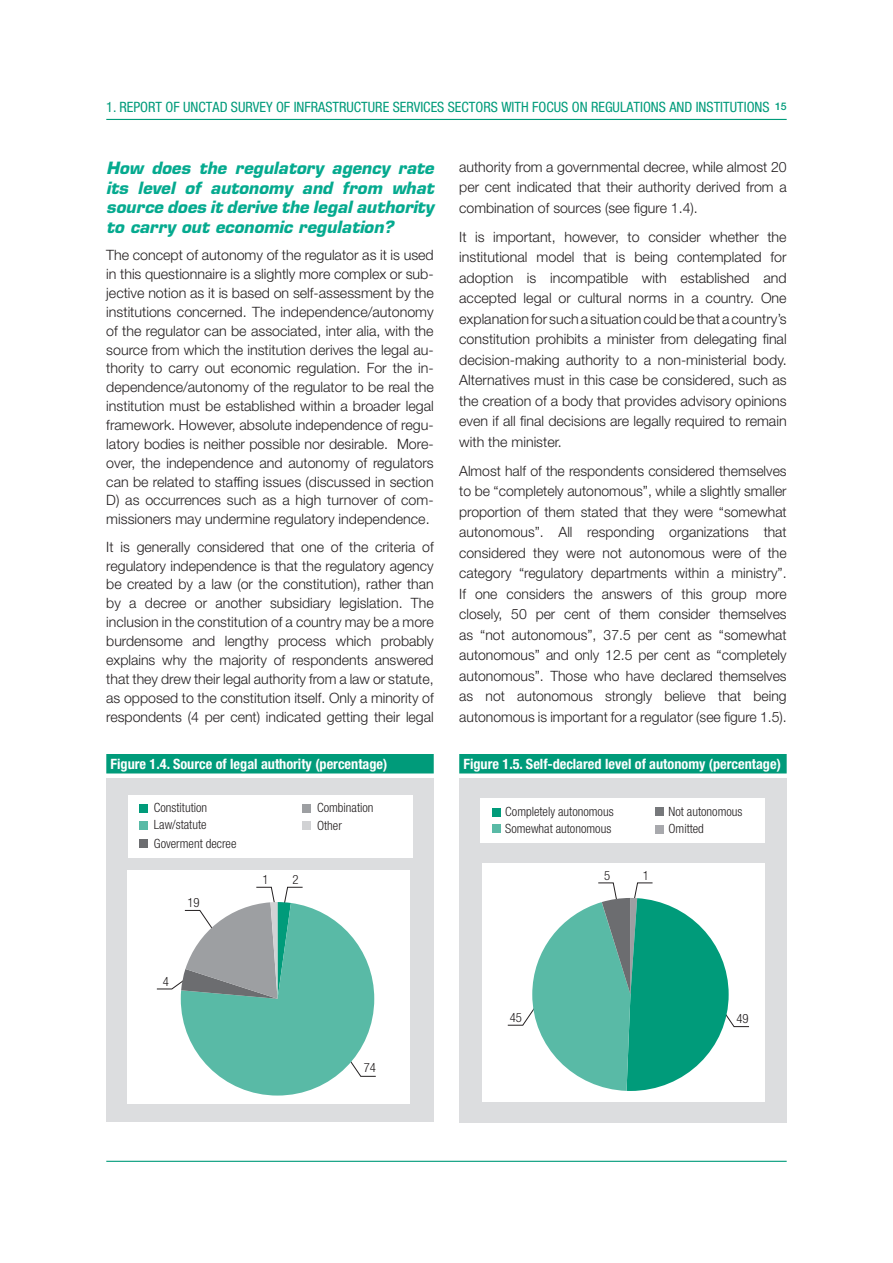
<style>
.page{position:relative;width:893px;height:1263px;background:#fff}
.page>*{position:absolute;margin:0;border:0;box-sizing:border-box;transform-origin:0 0}
.t1{font:italic 700 16.5px/19.6px "Eurostile LT Std";color:#05aa8f;text-align:justify}
.t2{font:300 14.25px/20.5px "Helvetica Neue LT Std";color:#231f20;text-align:justify}
.t3{font:700 condensed 14.25px "Helvetica Neue LT Std";color:#fff}
.t4{font:condensed 14.25px "Helvetica Neue LT Std";color:#009b7a}
.t5{font:300 condensed 12.75px/17.7px "Helvetica Neue LT Std";color:#231f20}
</style>
<div class="page">
<hr style="left:106px;top:119px;width:681px;height:1px;background:#009b7a">
<hr style="left:106px;top:1161px;width:681px;height:1px;background:#009b7a">
<div style="left:106px;top:754px;width:328px;height:19px;background:#009b7a"></div>
<div style="left:106px;top:779px;width:328px;height:343px;background:#dcdddf"></div>
<div style="left:128px;top:795px;width:284px;height:62px;background:#fff"></div>
<div style="left:127px;top:870px;width:283px;height:234px;background:#fff"></div>
<div style="left:139px;top:804px;width:8px;height:9px;background:#009b7a"></div>
<div style="left:139px;top:821px;width:8px;height:9px;background:#59baa6"></div>
<div style="left:139px;top:839px;width:8px;height:9px;background:#6c6d70"></div>
<div style="left:302px;top:804px;width:9px;height:8px;background:#9d9fa2"></div>
<div style="left:302px;top:821px;width:9px;height:9px;background:#d1d2d4"></div>
<svg style="left:156px;top:887px;width:220px;height:208px"></svg>
<div style="left:459px;top:754px;width:328px;height:19px;background:#009b7a"></div>
<div style="left:459px;top:778px;width:328px;height:345px;background:#dcdddf"></div>
<div style="left:480px;top:799px;width:285px;height:44px;background:#fff"></div>
<div style="left:482px;top:863px;width:282px;height:238px;background:#fff"></div>
<div style="left:492px;top:808px;width:8px;height:8px;background:#009b7a"></div>
<div style="left:492px;top:825px;width:8px;height:8px;background:#59baa6"></div>
<div style="left:655px;top:807px;width:8px;height:9px;background:#76787b"></div>
<div style="left:655px;top:825px;width:8px;height:8px;background:#a8a9ad"></div>
<svg style="left:507px;top:882px;width:242px;height:209px"></svg>
<p class="t4" style="left:106px;top:99px;width:682px">1. REPORT OF UNCTAD SURVEY OF INFRASTRUCTURE SERVICES SECTORS WITH FOCUS ON REGULATIONS AND INSTITUTIONS <sup>15</sup></p>
<p class="t1" style="left:106px;top:158px;width:329px">How does the regulatory agency rate its level of autonomy and from what source does it derive the legal authority to carry out economic regulation?</p>
<p class="t2" style="left:106px;top:245px;width:329px;line-height:18.9px">The concept of autonomy of the regulator as it is used in this questionnaire is a slightly more complex or sub&shy;jective notion as it is based on self-assessment by the institutions concerned. The independence/autonomy of the regulator can be associated, inter alia, with the source from which the institution derives the legal au&shy;thority to carry out economic regulation. For the in&shy;dependence/autonomy of the regulator to be real the institution must be established within a broader legal framework. However, absolute independence of regu&shy;latory bodies is neither possible nor desirable. More&shy;over, the independence and autonomy of regulators can be related to staffing issues (discussed in section D) as occurrences such as a high turnover of com&shy;missioners may undermine regulatory independence.</p>
<p class="t2" style="left:106px;top:537px;width:329px;line-height:18.9px">It is generally considered that one of the criteria of regulatory independence is that the regulatory agency be created by a law (or the constitution), rather than by a decree or another subsidiary legislation. The inclusion in the constitution of a country may be a more burdensome and lengthy process which probably explains why the majority of respondents answered that they drew their legal authority from a law or statute, as opposed to the constitution itself. Only a minority of respondents (4 per cent) indicated getting their legal</p>
<p class="t3" style="left:111px;top:755px;width:278px">Figure 1.4. Source of legal authority (percentage)</p>
<p class="t5" style="left:154px;top:799px;width:84px">Constitution<br>Law/statute<br>Goverment decree</p>
<p class="t5" style="left:317px;top:799px;width:58px">Combination<br>Other</p>
<p class="t5" style="left:187px;top:894px;width:14px">19</p>
<p class="t5" style="left:263px;top:870px;width:8px">1</p>
<p class="t5" style="left:292px;top:870px;width:8px">2</p>
<p class="t2" style="left:459px;top:156px;width:329px">authority from a governmental decree, while almost 20 per cent indicated that their authority derived from a combination of sources (see figure 1.4).</p>
<p class="t2" style="left:459px;top:226px;width:329px">It is important, however, to consider whether the institutional model that is being contemplated for adoption is incompatible with established and accepted legal or cultural norms in a country. One explanation for such a situation could be that a country’s constitution prohibits a minister from delegating final decision-making authority to a non-ministerial body.<br>Alternatives must in this case be considered, such as the creation of a body that provides advisory opinions even if all final decisions are legally required to remain with the minister.</p>
<p class="t2" style="left:459px;top:460px;width:329px">Almost half of the respondents considered themselves to be “completely autonomous”, while a slightly smaller proportion of them stated that they were “somewhat autonomous”. All responding organizations that considered they were not autonomous were of the category “regulatory departments within a ministry”.<br>If one considers the answers of this group more closely, 50 per cent of them consider themselves as “not autonomous”, 37.5 per cent as “somewhat autonomous” and only 12.5 per cent as “completely autonomous”. Those who have declared themselves as not autonomous strongly believe that being autonomous is important for a regulator (see figure 1.5).</p>
<p class="t3" style="left:463px;top:755px;width:319px">Figure 1.5. Self-declared level of autonomy (percentage)</p>
<p class="t5" style="left:505px;top:803px;width:110px;line-height:16.8px">Completely autonomous<br>Somewhat autonomous</p>
<p class="t5" style="left:669px;top:802px;width:75px">Not autonomous<br>Omitted</p>
<p class="t5" style="left:604px;top:866px;width:8px">5</p>
<p class="t5" style="left:643px;top:866px;width:8px">1</p>
<p class="t5" style="left:163px;top:972px;width:8px">4</p>
<p class="t5" style="left:364px;top:1059px;width:14px">74</p>
<p class="t5" style="left:510px;top:1008px;width:14px">45</p>
<p class="t5" style="left:736px;top:1009px;width:14px">49</p>
</div>
